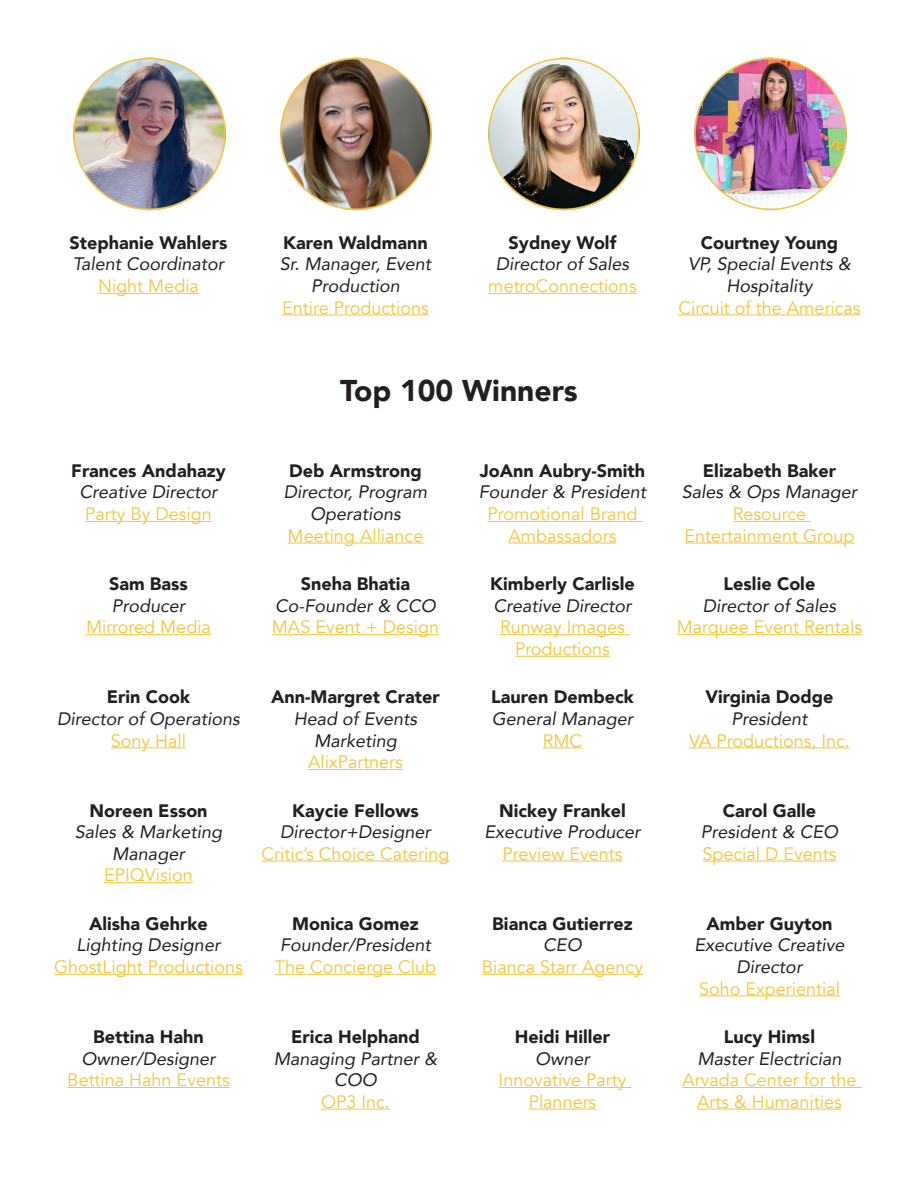
<style>
.page{position:relative;width:918px;height:1188px;background:#fff}
.page>*{position:absolute;margin:0;border:0;box-sizing:border-box;transform-origin:0 0}
.t1{font:900 30px "Avenir";color:#231f20}
.t2{font:18px/21.6px "Avenir";color:#f5c53a;text-align:center}
.t3{font:italic 18px/21.6px "Avenir";color:#231f20;text-align:center}
.t4{font:900 18px "Avenir";color:#231f20}
</style>
<div class="page">
<hr style="left:98px;top:293px;width:101px;height:1px;background:#f5c53a">
<hr style="left:282px;top:315px;width:147px;height:1px;background:#f5c53a">
<hr style="left:488px;top:293px;width:149px;height:1px;background:#f5c53a">
<hr style="left:678px;top:315px;width:183px;height:1px;background:#f5c53a">
<img style="left:280px;top:57px;width:152px;height:154px">
<img style="left:488px;top:57px;width:152px;height:154px">
<img style="left:694px;top:57px;width:153px;height:154px">
<img style="left:73px;top:57px;width:153px;height:154px">
<hr style="left:85px;top:521px;width:127px;height:1px;background:#f5c53a">
<hr style="left:288px;top:543px;width:135px;height:1px;background:#f5c53a">
<hr style="left:488px;top:521px;width:154px;height:1px;background:#f5c53a">
<hr style="left:508px;top:543px;width:109px;height:1px;background:#f5c53a">
<hr style="left:733px;top:521px;width:78px;height:1px;background:#f5c53a">
<hr style="left:685px;top:543px;width:169px;height:1px;background:#f5c53a">
<hr style="left:86px;top:634px;width:125px;height:1px;background:#f5c53a">
<hr style="left:272px;top:634px;width:167px;height:1px;background:#f5c53a">
<hr style="left:500px;top:634px;width:130px;height:1px;background:#f5c53a">
<hr style="left:515px;top:656px;width:95px;height:1px;background:#f5c53a">
<hr style="left:677px;top:634px;width:185px;height:1px;background:#f5c53a">
<hr style="left:111px;top:747px;width:75px;height:1px;background:#f5c53a">
<hr style="left:308px;top:769px;width:95px;height:1px;background:#f5c53a">
<hr style="left:543px;top:747px;width:39px;height:1px;background:#f5c53a">
<hr style="left:689px;top:747px;width:161px;height:1px;background:#f5c53a">
<hr style="left:104px;top:882px;width:89px;height:1px;background:#f5c53a">
<hr style="left:262px;top:861px;width:187px;height:1px;background:#f5c53a">
<hr style="left:502px;top:861px;width:121px;height:1px;background:#f5c53a">
<hr style="left:702px;top:861px;width:135px;height:1px;background:#f5c53a">
<hr style="left:54px;top:974px;width:189px;height:1px;background:#f5c53a">
<hr style="left:275px;top:974px;width:161px;height:1px;background:#f5c53a">
<hr style="left:482px;top:974px;width:161px;height:1px;background:#f5c53a">
<hr style="left:699px;top:995px;width:141px;height:1px;background:#f5c53a">
<hr style="left:67px;top:1087px;width:163px;height:1px;background:#f5c53a">
<hr style="left:321px;top:1109px;width:69px;height:1px;background:#f5c53a">
<hr style="left:499px;top:1087px;width:132px;height:1px;background:#f5c53a">
<hr style="left:529px;top:1109px;width:67px;height:1px;background:#f5c53a">
<hr style="left:682px;top:1087px;width:180px;height:1px;background:#f5c53a">
<hr style="left:697px;top:1109px;width:145px;height:1px;background:#f5c53a">
<p class="t4" style="left:69px;top:227px;width:160px">Stephanie Wahlers</p>
<p class="t3" style="left:73px;top:253px;width:153px">Talent Coordinator</p>
<p class="t2" style="left:98px;top:275px;width:102px">Night Media</p>
<p class="t4" style="left:283px;top:227px;width:146px">Karen Waldmann</p>
<p class="t3" style="left:280px;top:253px;width:153px">Sr. Manager, Event<br>Production</p>
<p class="t2" style="left:282px;top:297px;width:148px">Entire Productions</p>
<p class="t4" style="left:509px;top:227px;width:109px">Sydney Wolf</p>
<p class="t3" style="left:496px;top:253px;width:135px">Director of Sales</p>
<p class="t2" style="left:488px;top:275px;width:150px">metroConnections</p>
<p class="t1" style="left:340px;top:365px;width:239px">Top 100 Winners</p>
<p class="t4" style="left:71px;top:455px;width:156px">Frances Andahazy</p>
<p class="t3" style="left:79px;top:481px;width:140px">Creative Director</p>
<p class="t2" style="left:85px;top:503px;width:128px">Party By Design</p>
<p class="t4" style="left:109px;top:568px;width:80px">Sam Bass</p>
<p class="t3" style="left:112px;top:595px;width:75px">Producer</p>
<p class="t2" style="left:86px;top:617px;width:126px">Mirrored Media</p>
<p class="t4" style="left:289px;top:455px;width:134px">Deb Armstrong</p>
<p class="t3" style="left:284px;top:481px;width:145px">Director, Program<br>Operations</p>
<p class="t2" style="left:288px;top:525px;width:137px">Meeting Alliance</p>
<p class="t4" style="left:301px;top:568px;width:111px">Sneha Bhatia</p>
<p class="t3" style="left:275px;top:595px;width:162px">Co-Founder &amp; CCO</p>
<p class="t2" style="left:272px;top:617px;width:169px">MAS Event + Design</p>
<p class="t4" style="left:107px;top:682px;width:85px">Erin Cook</p>
<p class="t3" style="left:57px;top:708px;width:184px">Director of Operations</p>
<p class="t2" style="left:111px;top:730px;width:77px">Sony Hall</p>
<p class="t4" style="left:89px;top:795px;width:120px">Noreen Esson</p>
<p class="t3" style="left:75px;top:821px;width:149px">Sales &amp; Marketing<br>Manager</p>
<p class="t2" style="left:104px;top:865px;width:90px">EPIQVision</p>
<p class="t4" style="left:89px;top:908px;width:120px">Alisha Gehrke</p>
<p class="t3" style="left:77px;top:934px;width:145px">Lighting Designer</p>
<p class="t2" style="left:54px;top:956px;width:190px">GhostLight Productions</p>
<p class="t4" style="left:271px;top:682px;width:170px">Ann-Margret Crater</p>
<p class="t3" style="left:294px;top:708px;width:125px">Head of Events<br>Marketing</p>
<p class="t2" style="left:308px;top:751px;width:96px">AlixPartners</p>
<p class="t4" style="left:292px;top:795px;width:128px">Kaycie Fellows</p>
<p class="t3" style="left:280px;top:821px;width:152px">Director+Designer</p>
<p class="t2" style="left:262px;top:843px;width:189px">Critic’s Choice Catering</p>
<p class="t4" style="left:292px;top:908px;width:128px">Monica Gomez</p>
<p class="t3" style="left:280px;top:934px;width:152px">Founder/President</p>
<p class="t2" style="left:275px;top:956px;width:163px">The Concierge Club</p>
<p class="t4" style="left:93px;top:1021px;width:112px">Bettina Hahn</p>
<p class="t3" style="left:81px;top:1047px;width:136px">Owner/Designer</p>
<p class="t2" style="left:67px;top:1069px;width:164px">Bettina Hahn Events</p>
<p class="t4" style="left:291px;top:1021px;width:130px">Erica Helphand</p>
<p class="t3" style="left:274px;top:1047px;width:165px">Managing Partner &amp;<br>COO</p>
<p class="t2" style="left:321px;top:1091px;width:70px">OP3 Inc.</p>
<p class="t4" style="left:480px;top:455px;width:167px">JoAnn Aubry-Smith</p>
<p class="t3" style="left:479px;top:481px;width:169px">Founder &amp; President</p>
<p class="t2" style="left:488px;top:503px;width:151px">Promotional Brand<br>Ambassadors</p>
<p class="t4" style="left:490px;top:568px;width:146px">Kimberly Carlisle</p>
<p class="t3" style="left:493px;top:595px;width:140px">Creative Director</p>
<p class="t2" style="left:500px;top:617px;width:126px">Runway Images<br>Productions</p>
<p class="t4" style="left:491px;top:682px;width:144px">Lauren Dembeck</p>
<p class="t3" style="left:492px;top:708px;width:143px">General Manager</p>
<p class="t2" style="left:543px;top:730px;width:41px">RMC</p>
<p class="t4" style="left:499px;top:795px;width:128px">Nickey Frankel</p>
<p class="t3" style="left:484px;top:821px;width:158px">Executive Producer</p>
<p class="t2" style="left:502px;top:843px;width:122px">Preview Events</p>
<p class="t4" style="left:492px;top:908px;width:142px">Bianca Gutierrez</p>
<p class="t3" style="left:543px;top:934px;width:40px">CEO</p>
<p class="t2" style="left:482px;top:956px;width:163px">Bianca Starr Agency</p>
<p class="t4" style="left:515px;top:1021px;width:97px">Heidi Hiller</p>
<p class="t3" style="left:535px;top:1047px;width:56px">Owner</p>
<p class="t2" style="left:499px;top:1069px;width:129px">Innovative Party<br>Planners</p>
<p class="t4" style="left:701px;top:227px;width:139px">Courtney Young</p>
<p class="t3" style="left:688px;top:253px;width:164px">VP, Special Events &amp;<br>Hospitality</p>
<p class="t2" style="left:678px;top:297px;width:184px">Circuit of the Americas</p>
<p class="t4" style="left:703px;top:455px;width:135px">Elizabeth Baker</p>
<p class="t3" style="left:682px;top:481px;width:177px">Sales &amp; Ops Manager</p>
<p class="t2" style="left:685px;top:503px;width:171px">Resource<br>Entertainment Group</p>
<p class="t4" style="left:724px;top:568px;width:93px">Leslie Cole</p>
<p class="t3" style="left:703px;top:595px;width:135px">Director of Sales</p>
<p class="t2" style="left:677px;top:617px;width:187px">Marquee Event Rentals</p>
<p class="t4" style="left:705px;top:682px;width:130px">Virginia Dodge</p>
<p class="t3" style="left:731px;top:708px;width:78px">President</p>
<p class="t2" style="left:689px;top:730px;width:162px">VA Productions, Inc.</p>
<p class="t4" style="left:723px;top:795px;width:95px">Carol Galle</p>
<p class="t3" style="left:701px;top:821px;width:139px">President &amp; CEO</p>
<p class="t2" style="left:702px;top:843px;width:136px">Special D Events</p>
<p class="t4" style="left:706px;top:908px;width:128px">Amber Guyton</p>
<p class="t3" style="left:694px;top:934px;width:152px">Executive Creative<br>Director</p>
<p class="t2" style="left:699px;top:978px;width:142px">Soho Experiential</p>
<p class="t4" style="left:724px;top:1021px;width:93px">Lucy Himsl</p>
<p class="t3" style="left:697px;top:1047px;width:146px">Master Electrician</p>
<p class="t2" style="left:682px;top:1069px;width:176px">Arvada Center for the<br>Arts &amp; Humanities</p>
</div>
